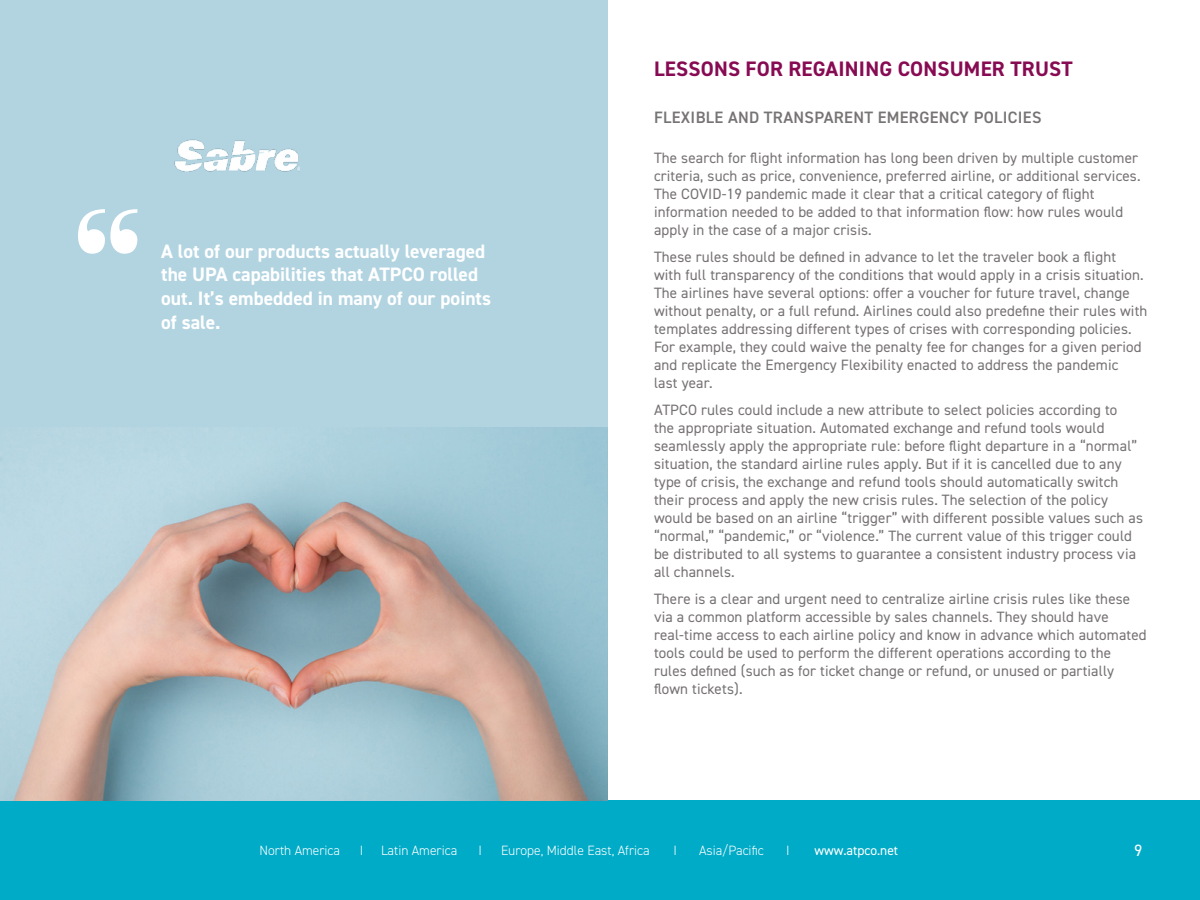
<style>
.page{position:relative;width:1200px;height:900px;background:#fff}
.page>*{position:absolute;margin:0;border:0;box-sizing:border-box;transform-origin:0 0}
.t1{font:225px "Modern";color:#fff}
.t2{font:700 21px "DIN2014";letter-spacing:.01em;color:#870b53}
.t3{font:700 19.5px/23.5px "DIN2014";color:#fff}
.t4{font:600 16.5px "DIN2014";letter-spacing:.02em;color:#767373}
.t5{font:16.5px "DIN2014";color:#fff}
.t6{font:15px/18px "DIN2014";letter-spacing:.01em;color:#767273}
.t7{font:300 13.5px "DIN2014";color:#fff}
.t8{font:13.5px "DIN2014";color:#fff}
</style>
<div class="page">
<div style="left:0;top:800px;width:1200px;height:100px;background:#00abc7"></div>
<div style="left:0;top:0;width:608px;height:585px;background:#b2d4e1"></div>
<img style="left:175px;top:140px;width:124px;height:32px">
<img style="left:0;top:427px;width:608px;height:373px">
<h1 class="t1" style="left:74px;top:204px;width:69px">“</h1>
<h3 class="t3" style="left:161px;top:239px;width:331px">A lot of our products actually leveraged the UPA capabilities that ATPCO rolled out. It’s embedded in many of our points of sale.</h3>
<h2 class="t2" style="left:654px;top:55px;width:420px">LESSONS FOR REGAINING CONSUMER TRUST</h2>
<p class="t4" style="left:654px;top:106px;width:389px">FLEXIBLE AND TRANSPARENT EMERGENCY POLICIES</p>
<p class="t6" style="left:654px;top:149px;width:488px">The search for flight information has long been driven by multiple customer criteria, such as price, convenience, preferred airline, or additional services.<br>The COVID-19 pandemic made it clear that a critical category of flight information needed to be added to that information flow: how rules would apply in the case of a major crisis.</p>
<p class="t6" style="left:654px;top:248px;width:495px">These rules should be defined in advance to let the traveler book a flight<br>with full transparency of the conditions that would apply in a crisis situation.<br>The airlines have several options: offer a voucher for future travel, change without penalty, or a full refund. Airlines could also predefine their rules with templates addressing different types of crises with corresponding policies.<br>For example, they could waive the penalty fee for changes for a given period and replicate the Emergency Flexibility enacted to address the pandemic<br>last year.</p>
<p class="t6" style="left:654px;top:401px;width:491px">ATPCO rules could include a new attribute to select policies according to<br>the appropriate situation. Automated exchange and refund tools would seamlessly apply the appropriate rule: before flight departure in a “normal” situation, the standard airline rules apply. But if it is cancelled due to any type of crisis, the exchange and refund tools should automatically switch their process and apply the new crisis rules. The selection of the policy would be based on an airline “trigger” with different possible values such as “normal,” “pandemic,” or “violence.” The current value of this trigger could be distributed to all systems to guarantee a consistent industry process via all channels.</p>
<p class="t6" style="left:654px;top:590px;width:494px">There is a clear and urgent need to centralize airline crisis rules like these via a common platform accessible by sales channels. They should have real-time access to each airline policy and know in advance which automated tools could be used to perform the different operations according to the rules defined (such as for ticket change or refund, or unused or partially flown tickets).</p>
<p class="t7" style="left:260px;top:842px;width:82px">North America</p>
<p class="t7" style="left:360px;top:842px;width:5px">I</p>
<p class="t7" style="left:381px;top:842px;width:78px">Latin America</p>
<p class="t7" style="left:478px;top:842px;width:5px">I</p>
<p class="t7" style="left:501px;top:842px;width:150px">Europe, Middle East, Africa</p>
<p class="t7" style="left:674px;top:842px;width:5px">I</p>
<p class="t7" style="left:699px;top:842px;width:66px">Asia/Pacific</p>
<p class="t7" style="left:786px;top:842px;width:5px">I</p>
<p class="t8" style="left:814px;top:842px;width:85px">www.atpco.net</p>
<p class="t5" style="left:1134px;top:840px;width:10px">9</p>
</div>
